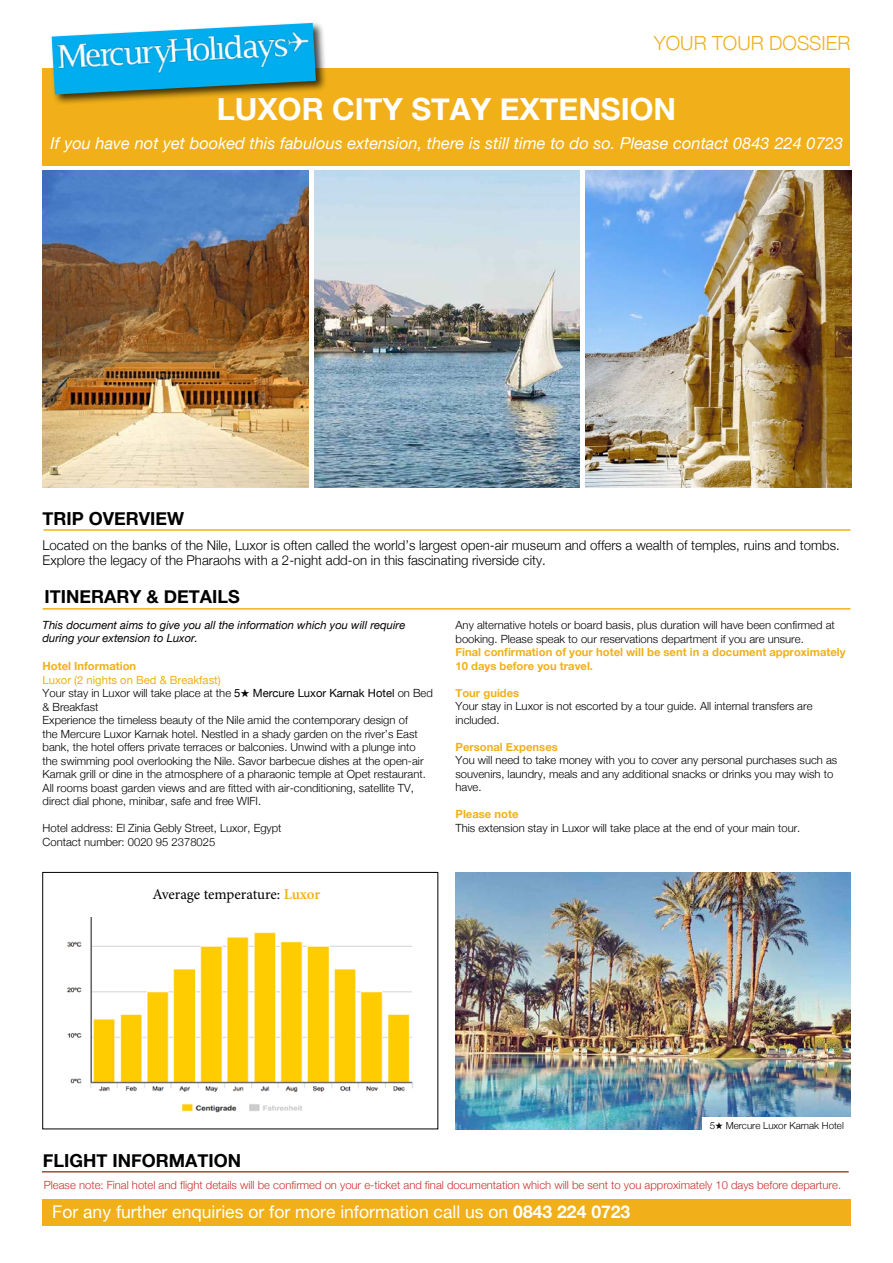
<style>
.page{position:relative;width:893px;height:1263px;background:#fff}
.page>*{position:absolute;margin:0;border:0;box-sizing:border-box;transform-origin:0 0}
.t1{font:700 30.6px "Helvetica Neue";color:#fff}
.t2{font:300 19.5px "Helvetica Neue";color:#f1b019}
.t3{font:700 18px "Helvetica Neue";color:#000}
.t4{font:17.55px "Helvetica Neue";color:#fff}
.t5{font:italic 16.5px "Helvetica Neue";color:#fff}
.t6{font:15px "Minion Pro";letter-spacing:-.005em;color:#000}
.t7{font:300 13.5px/15px "Helvetica Neue";color:#000}
.t8{font:300 11.25px/13.5px "Helvetica Neue";color:#000}
.t9{font:300 11.25px "Helvetica Neue";color:#c7312b}
.t10{font:700 11.25px/13.5px "Helvetica Neue";color:#f1b019}
.t11{font:italic 11.25px/13.5px "Helvetica Neue";color:#000}
.t12{font:300 9.75px "Helvetica Neue";color:#000}
.s1{font-weight:400;color:#f1b019}
.s2{font-weight:400}
.s3{font-weight:600;color:#f1b019}
.s4{font-weight:700}
</style>
<div class="page">
<hr style="left:44px;top:529px;width:806px;height:2px;background:#f1b019">
<hr style="left:43px;top:608px;width:807px;height:2px;background:#f1b019">
<div style="left:43px;top:1199px;width:808px;height:26px;background:#f1b019"></div>
<div style="left:43px;top:69px;width:807px;height:97px;background:#f1b019"></div>
<img style="left:586px;top:170px;width:265px;height:317px">
<img style="left:42px;top:170px;width:266px;height:317px">
<img style="left:315px;top:170px;width:265px;height:317px">
<div style="left:49px;top:21px;width:278px;height:85px;background:#000;opacity:.75"></div>
<svg style="left:52px;top:23px;width:264px;height:71px"></svg>
<img style="left:54px;top:25px;width:261px;height:69px">
<hr style="left:42px;top:1171px;width:807px;height:1px;background:#aa4637">
<img style="left:456px;top:872px;width:394px;height:257px">
<div style="left:702px;top:1118px;width:149px;height:13px;background:#fff"></div>
<div style="left:43px;top:872px;width:395px;height:257px;border:1px solid #000"></div>
<img style="left:67px;top:917px;width:346px;height:196px">
<h2 class="t2" style="left:654px;top:28px;width:198px">YOUR TOUR DOSSIER</h2>
<h1 class="t1" style="left:217px;top:85px;width:461px">LUXOR CITY STAY EXTENSION</h1>
<h3 class="t5" style="left:51px;top:131px;width:794px">If you have not yet booked this fabulous extension, there is still time to do so. Please contact 0843 224 0723</h3>
<h3 class="t3" style="left:43px;top:504px;width:143px">TRIP OVERVIEW</h3>
<p class="t7" style="left:43px;top:536px;width:799px">Located on the banks of the Nile, Luxor is often called the world’s largest open-air museum and offers a wealth of temples, ruins and tombs.<br>Explore the legacy of the Pharaohs with a 2-night add-on in this fascinating riverside city.</p>
<h3 class="t3" style="left:44px;top:582px;width:197px">ITINERARY &amp; DETAILS</h3>
<p class="t11" style="left:43px;top:619px;width:364px">This document aims to give you all the information which you will require during your extension to Luxor.</p>
<p class="t10" style="left:43px;top:660px;width:95px">Hotel Information</p>
<p class="t8" style="left:43px;top:672px;width:392px"><span class="s1">Luxor (2 nights on Bed &amp; Breakfast)<br></span>Your stay in Luxor will take place at the <span class="s2">5</span>★ <span class="s2">Mercure Luxor Karnak Hotel</span> on Bed &amp; Breakfast<br>Experience the timeless beauty of the Nile amid the contemporary design of<br>the Mercure Luxor Karnak hotel. Nestled in a shady garden on the river’s East bank, the hotel offers private terraces or balconies. Unwind with a plunge into the swimming pool overlooking the Nile. Savor barbecue dishes at the open-air Karnak grill or dine in the atmosphere of a pharaonic temple at Opet restaurant.<br>All rooms boast garden views and are fitted with air-conditioning, satellite TV, direct dial phone, minibar, safe and free WIFI.</p>
<p class="t8" style="left:43px;top:821px;width:241px">Hotel address: El Zinia Gebly Street, Luxor, Egypt<br>Contact number: 0020 95 2378025</p>
<h3 class="t6" style="left:152px;top:884px;width:170px">Average temperature: <span class="s3">Luxor</span></h3>
<p class="t8" style="left:456px;top:617px;width:381px">Any alternative hotels or board basis, plus duration will have been confirmed at booking. Please speak to our reservations department if you are unsure.</p>
<p class="t10" style="left:456px;top:646px;width:392px">Final confirmation of your hotel will be sent in a document approximately<br>10 days before you travel.</p>
<p class="t10" style="left:456px;top:686px;width:65px">Tour guides</p>
<p class="t8" style="left:456px;top:698px;width:358px">Your stay in Luxor is not escorted by a tour guide. All internal transfers are included.</p>
<p class="t10" style="left:456px;top:740px;width:104px">Personal Expenses</p>
<p class="t8" style="left:456px;top:752px;width:383px">You will need to take money with you to cover any personal purchases such as souvenirs, laundry, meals and any additional snacks or drinks you may wish to have.</p>
<p class="t10" style="left:456px;top:808px;width:64px">Please note</p>
<p class="t8" style="left:456px;top:820px;width:346px">This extension stay in Luxor will take place at the end of your main tour.</p>
<p class="t12" style="left:710px;top:1117px;width:136px">5★ Mercure Luxor Karnak Hotel</p>
<h3 class="t3" style="left:43px;top:1146px;width:200px">FLIGHT INFORMATION</h3>
<p class="t9" style="left:44px;top:1176px;width:799px">Please note: Final hotel and flight details will be confirmed on your e-ticket and final documentation which will be sent to you approximately 10 days before departure.</p>
<h3 class="t4" style="left:52px;top:1199px;width:580px">For any further enquiries or for more information call us on <span class="s4">0843 224 0723</span></h3>
</div>
